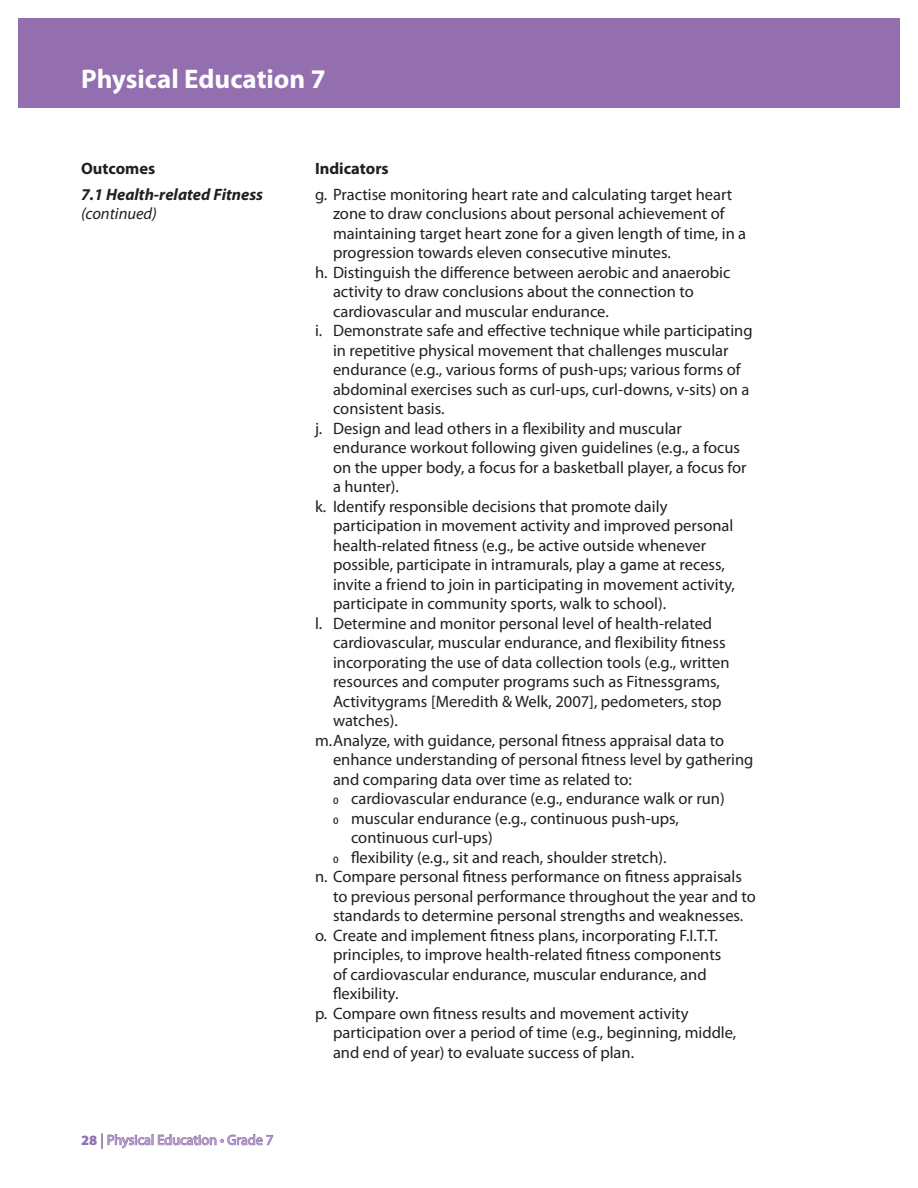
<style>
.page{position:relative;width:918px;height:1188px;background:#fff}
.page>*{position:absolute;margin:0;border:0;box-sizing:border-box;transform-origin:0 0}
.Curriculum_Name_Left{font:700 27px "Myriad Pro";color:#fff}
.Indicators_-_Lettere{font:16.5px/19.5px "Myriad Pro";color:#231f20}
.Indicators_-_open_bu{font:16.5px/19.5px "Myriad Pro";color:#231f20}
.t1{font:italic 700 16.5px/25.5px "Myriad Pro";color:#231f20}
.t2{font:italic 16.5px "Myriad Pro";color:#231f20}
.Indicators_-_Heading{font:700 16.5px "Myriad Pro";color:#231f20}
.Footer_LeftPage_-_us{font:14.25px "Myriad Pro";color:#b69fcb}
.s1{font-style:normal}
.s2{font-weight:900;color:#936fb0}
</style>
<div class="page">
<div style="left:18px;top:18px;width:882px;height:90px;background:#936fb0"></div>
<svg style="left:102px;top:1134px;width:171px;height:15px"></svg>
<p class="Curriculum_Name_Left" style="left:81px;top:61px;width:246px">Physical Education 7</p>
<p class="t1" style="left:81px;top:156px;width:184px"><span class="s1">Outcomes<br></span>7.1 Health-related Fitness</p>
<p class="t2" style="left:81px;top:204px;width:77px">(continued)</p>
<p class="Footer_LeftPage_-_us" style="left:81px;top:1131px;width:194px"><span class="s2">28</span> | Physical Education • Grade 7</p>
<p class="Indicators_-_Heading" style="left:315px;top:158px;width:75px">Indicators</p>
<p class="Indicators_-_Lettere" style="left:333px;top:184px;width:415px;text-indent:-18px">g. Practise monitoring heart rate and calculating target heart zone to draw conclusions about personal achievement of maintaining target heart zone for a given length of time, in a progression towards eleven consecutive minutes.</p>
<p class="Indicators_-_Lettere" style="left:333px;top:262px;width:399px;text-indent:-18px">h. Distinguish the difference between aerobic and anaerobic activity to draw conclusions about the connection to cardiovascular and muscular endurance.</p>
<p class="Indicators_-_Lettere" style="left:333px;top:321px;width:421px;text-indent:-18px">i. Demonstrate safe and effective technique while participating in repetitive physical movement that challenges muscular endurance (e.g., various forms of push-ups; various forms of abdominal exercises such as curl-ups, curl-downs, v-sits) on a consistent basis.</p>
<p class="Indicators_-_Lettere" style="left:333px;top:418px;width:415px;text-indent:-18px">j. Design and lead others in a flexibility and muscular endurance workout following given guidelines (e.g., a focus on the upper body, a focus for a basketball player, a focus for a hunter).</p>
<p class="Indicators_-_Lettere" style="left:333px;top:496px;width:403px;text-indent:-18px">k. Identify responsible decisions that promote daily participation in movement activity and improved personal health-related fitness (e.g., be active outside whenever possible, participate in intramurals, play a game at recess, invite a friend to join in participating in movement activity, participate in community sports, walk to school).</p>
<p class="Indicators_-_Lettere" style="left:333px;top:613px;width:398px;text-indent:-18px">l. Determine and monitor personal level of health-related cardiovascular, muscular endurance, and flexibility fitness incorporating the use of data collection tools (e.g., written resources and computer programs such as Fitnessgrams, Activitygrams [Meredith &amp; Welk, 2007], pedometers, stop watches).</p>
<p class="Indicators_-_Lettere" style="left:333px;top:730px;width:422px;text-indent:-18px">m.Analyze, with guidance, personal fitness appraisal data to enhance understanding of personal fitness level by gathering and comparing data over time as related to:</p>
<p class="Indicators_-_open_bu" style="left:333px;top:789px;width:393px">Ř cardiovascular endurance (e.g., endurance walk or run)</p>
<p class="Indicators_-_open_bu" style="left:351px;top:808px;width:330px;text-indent:-18px">Ř muscular endurance (e.g., continuous push-ups, continuous curl-ups)</p>
<p class="Indicators_-_open_bu" style="left:333px;top:847px;width:335px">Ř flexibility (e.g., sit and reach, shoulder stretch).</p>
<p class="Indicators_-_Lettere" style="left:333px;top:867px;width:425px;text-indent:-18px">n. Compare personal fitness performance on fitness appraisals to previous personal performance throughout the year and to standards to determine personal strengths and weaknesses.</p>
<p class="Indicators_-_Lettere" style="left:333px;top:925px;width:390px;text-indent:-18px">o. Create and implement fitness plans, incorporating F.I.T.T. principles, to improve health-related fitness components of cardiovascular endurance, muscular endurance, and flexibility.</p>
<p class="Indicators_-_Lettere" style="left:333px;top:1003px;width:405px;text-indent:-18px">p. Compare own fitness results and movement activity participation over a period of time (e.g., beginning, middle, and end of year) to evaluate success of plan.</p>
</div>
